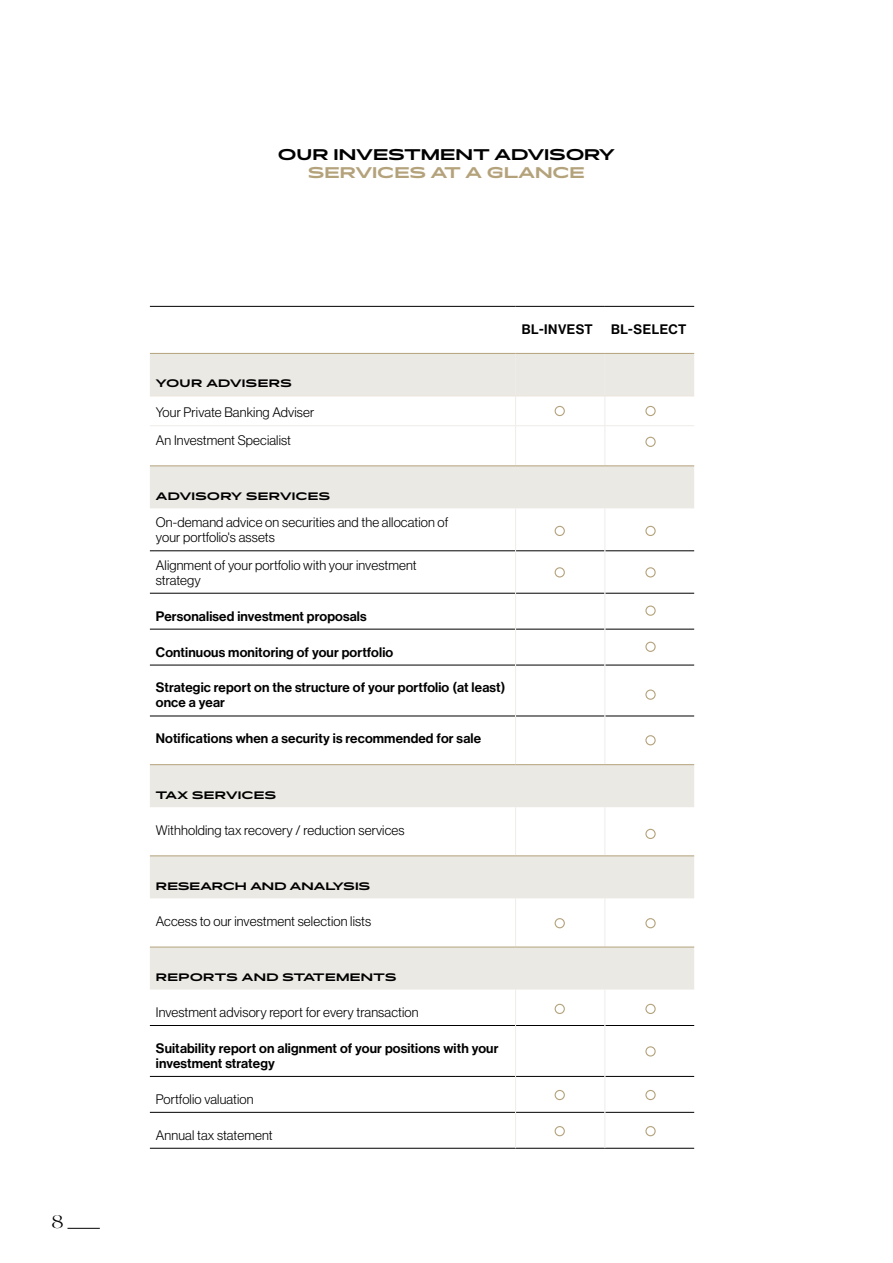
<style>
.page{position:relative;width:893px;height:1263px;background:#fff}
.page>*{position:absolute;margin:0;border:0;box-sizing:border-box;transform-origin:0 0}
.t1{font:300 18px "Cosi Times";color:#000}
.N1{font:700 15px/18px "Pano";letter-spacing:.01em;color:#000;text-align:center}
.txtcourantok{font:13.5px/15px "N Haas Grotesk DS Pro 45 Lt";letter-spacing:.01em;color:#000}
.txtcourantok-2{font:13.5px/15px "N Haas Grotesk DS Pro 65 Md";letter-spacing:.01em;color:#000}
.txtcourantok-3{font:13.5px "N Haas Grotesk DS Pro 65 Md";letter-spacing:.04em;color:#000}
.N2_droit{font:700 10.5px "Pano";letter-spacing:.035em;color:#000}
.N2_droit-2{font:700 10.5px "Pano";letter-spacing:.01em;color:#000}
.s1{color:#b4a27b}
</style>
<div class="page">
<svg style="left:150px;top:354px;width:544px;height:635px"></svg>
<hr style="left:150px;top:306px;width:366px;height:1px;background:#000">
<hr style="left:516px;top:306px;width:89px;height:1px;background:#000">
<hr style="left:605px;top:306px;width:89px;height:1px;background:#000">
<hr style="left:150px;top:550px;width:365px;height:1px;background:#000">
<hr style="left:516px;top:550px;width:88px;height:1px;background:#000">
<hr style="left:605px;top:550px;width:89px;height:1px;background:#000">
<hr style="left:150px;top:665px;width:365px;height:1px;background:#000">
<hr style="left:516px;top:665px;width:88px;height:1px;background:#000">
<hr style="left:605px;top:665px;width:89px;height:1px;background:#000">
<hr style="left:150px;top:716px;width:365px;height:1px;background:#000">
<hr style="left:516px;top:716px;width:88px;height:1px;background:#000">
<hr style="left:605px;top:716px;width:89px;height:1px;background:#000">
<hr style="left:150px;top:1025px;width:365px;height:1px;background:#000">
<hr style="left:516px;top:1025px;width:88px;height:1px;background:#000">
<hr style="left:605px;top:1025px;width:89px;height:1px;background:#000">
<hr style="left:150px;top:1076px;width:365px;height:1px;background:#000">
<hr style="left:516px;top:1076px;width:88px;height:1px;background:#000">
<hr style="left:605px;top:1076px;width:89px;height:1px;background:#000">
<hr style="left:150px;top:1112px;width:365px;height:1px;background:#000">
<hr style="left:516px;top:1112px;width:88px;height:1px;background:#000">
<hr style="left:605px;top:1112px;width:89px;height:1px;background:#000">
<hr style="left:150px;top:1148px;width:366px;height:1px;background:#000">
<hr style="left:516px;top:1148px;width:89px;height:1px;background:#000">
<hr style="left:605px;top:1148px;width:89px;height:1px;background:#000">
<hr style="left:150px;top:593px;width:365px;height:1px;background:#000">
<hr style="left:516px;top:593px;width:88px;height:1px;background:#000">
<hr style="left:605px;top:593px;width:89px;height:1px;background:#000">
<hr style="left:150px;top:629px;width:365px;height:1px;background:#000">
<hr style="left:516px;top:629px;width:88px;height:1px;background:#000">
<hr style="left:605px;top:629px;width:89px;height:1px;background:#000">
<hr style="left:150px;top:425px;width:366px;height:1px;background:#efece9">
<hr style="left:516px;top:425px;width:89px;height:1px;background:#efece9">
<hr style="left:605px;top:425px;width:89px;height:1px;background:#efece9">
<hr style="left:515px;top:354px;width:1px;height:42px;background:#efece9">
<hr style="left:604px;top:354px;width:1px;height:42px;background:#efece9">
<svg style="left:515px;top:397px;width:1px;height:28px"></svg>
<svg style="left:604px;top:397px;width:1px;height:28px"></svg>
<hr style="left:515px;top:426px;width:1px;height:39px;background:#efece9">
<hr style="left:604px;top:426px;width:1px;height:39px;background:#efece9">
<hr style="left:515px;top:508px;width:1px;height:43px;background:#efece9">
<hr style="left:604px;top:508px;width:1px;height:43px;background:#efece9">
<hr style="left:515px;top:551px;width:1px;height:42px;background:#efece9">
<hr style="left:604px;top:551px;width:1px;height:42px;background:#efece9">
<hr style="left:515px;top:593px;width:1px;height:36px;background:#efece9">
<hr style="left:604px;top:593px;width:1px;height:36px;background:#efece9">
<hr style="left:515px;top:629px;width:1px;height:36px;background:#efece9">
<hr style="left:604px;top:629px;width:1px;height:36px;background:#efece9">
<hr style="left:515px;top:665px;width:1px;height:51px;background:#efece9">
<hr style="left:604px;top:665px;width:1px;height:51px;background:#efece9">
<hr style="left:515px;top:716px;width:1px;height:48px;background:#efece9">
<hr style="left:604px;top:716px;width:1px;height:48px;background:#efece9">
<hr style="left:515px;top:807px;width:1px;height:48px;background:#efece9">
<hr style="left:604px;top:807px;width:1px;height:48px;background:#efece9">
<hr style="left:515px;top:989px;width:1px;height:36px;background:#efece9">
<hr style="left:604px;top:989px;width:1px;height:36px;background:#efece9">
<hr style="left:515px;top:1025px;width:1px;height:51px;background:#efece9">
<hr style="left:604px;top:1025px;width:1px;height:51px;background:#efece9">
<hr style="left:515px;top:1076px;width:1px;height:36px;background:#efece9">
<hr style="left:604px;top:1076px;width:1px;height:36px;background:#efece9">
<hr style="left:515px;top:1112px;width:1px;height:36px;background:#efece9">
<hr style="left:604px;top:1112px;width:1px;height:36px;background:#efece9">
<hr style="left:515px;top:898px;width:1px;height:49px;background:#efece9">
<hr style="left:604px;top:898px;width:1px;height:49px;background:#efece9">
<hr style="left:150px;top:353px;width:366px;height:1px;background:#b4a27b">
<hr style="left:516px;top:353px;width:89px;height:1px;background:#b4a27b">
<hr style="left:605px;top:353px;width:89px;height:1px;background:#b4a27b">
<hr style="left:150px;top:396px;width:366px;height:1px;background:#ece6da">
<hr style="left:516px;top:396px;width:89px;height:1px;background:#ece6da">
<hr style="left:605px;top:396px;width:89px;height:1px;background:#ece6da">
<hr style="left:150px;top:465px;width:366px;height:1px;background:#b4a27b">
<hr style="left:516px;top:465px;width:89px;height:1px;background:#b4a27b">
<hr style="left:605px;top:465px;width:89px;height:1px;background:#b4a27b">
<hr style="left:150px;top:764px;width:366px;height:1px;background:#b4a27b">
<hr style="left:516px;top:764px;width:89px;height:1px;background:#b4a27b">
<hr style="left:605px;top:764px;width:89px;height:1px;background:#b4a27b">
<hr style="left:150px;top:855px;width:366px;height:1px;background:#b4a27b">
<hr style="left:516px;top:855px;width:89px;height:1px;background:#b4a27b">
<hr style="left:605px;top:855px;width:89px;height:1px;background:#b4a27b">
<hr style="left:150px;top:947px;width:366px;height:1px;background:#b4a27b">
<hr style="left:516px;top:947px;width:89px;height:1px;background:#b4a27b">
<hr style="left:605px;top:947px;width:89px;height:1px;background:#b4a27b">
<div style="left:555px;top:406px;width:10px;height:10px;border:1px solid #b4a27b;border-radius:50%"></div>
<div style="left:645px;top:406px;width:11px;height:10px;border:1px solid #b4a27b;border-radius:50%"></div>
<div style="left:645px;top:437px;width:11px;height:10px;border:1px solid #b4a27b;border-radius:50%"></div>
<div style="left:555px;top:526px;width:10px;height:10px;border:1px solid #b4a27b;border-radius:50%"></div>
<div style="left:555px;top:567px;width:10px;height:10px;border:1px solid #b4a27b;border-radius:50%"></div>
<div style="left:645px;top:526px;width:11px;height:10px;border:1px solid #b4a27b;border-radius:50%"></div>
<div style="left:645px;top:567px;width:11px;height:10px;border:1px solid #b4a27b;border-radius:50%"></div>
<div style="left:645px;top:605px;width:11px;height:11px;border:1px solid #b4a27b;border-radius:50%"></div>
<div style="left:645px;top:642px;width:11px;height:10px;border:1px solid #b4a27b;border-radius:50%"></div>
<div style="left:645px;top:689px;width:11px;height:11px;border:1px solid #b4a27b;border-radius:50%"></div>
<div style="left:645px;top:735px;width:11px;height:10px;border:1px solid #b4a27b;border-radius:50%"></div>
<div style="left:645px;top:829px;width:11px;height:10px;border:1px solid #b4a27b;border-radius:50%"></div>
<div style="left:645px;top:918px;width:11px;height:10px;border:1px solid #b4a27b;border-radius:50%"></div>
<div style="left:645px;top:1004px;width:11px;height:10px;border:1px solid #b4a27b;border-radius:50%"></div>
<div style="left:645px;top:1046px;width:11px;height:10px;border:1px solid #b4a27b;border-radius:50%"></div>
<div style="left:645px;top:1090px;width:11px;height:10px;border:1px solid #b4a27b;border-radius:50%"></div>
<div style="left:645px;top:1126px;width:11px;height:10px;border:1px solid #b4a27b;border-radius:50%"></div>
<div style="left:555px;top:1090px;width:10px;height:10px;border:1px solid #b4a27b;border-radius:50%"></div>
<div style="left:555px;top:1126px;width:10px;height:10px;border:1px solid #b4a27b;border-radius:50%"></div>
<div style="left:555px;top:1004px;width:10px;height:10px;border:1px solid #b4a27b;border-radius:50%"></div>
<div style="left:555px;top:918px;width:10px;height:10px;border:1px solid #b4a27b;border-radius:50%"></div>
<hr style="left:68px;top:1228px;width:32px;height:1px;background:#000">
<p class="t1" style="left:51px;top:1212px;width:14px">8</p>
<p class="N1" style="left:278px;top:146px;width:338px">OUR INVESTMENT ADVISORY<br><span class="s1">SERVICES AT A GLANCE</span></p>
<p class="txtcourantok-3" style="left:522px;top:321px;width:73px">BL-INVEST</p>
<p class="txtcourantok-3" style="left:611px;top:321px;width:77px">BL-SELECT</p>
<p class="N2_droit" style="left:156px;top:377px;width:137px">YOUR ADVISERS</p>
<p class="txtcourantok" style="left:156px;top:405px;width:160px">Your Private Banking Adviser</p>
<p class="txtcourantok" style="left:156px;top:432px;width:137px">An Investment Specialist</p>
<p class="N2_droit" style="left:156px;top:489px;width:176px">ADVISORY SERVICES</p>
<p class="txtcourantok" style="left:156px;top:515px;width:294px">On-demand advice on securities and the allocation of your portfolio's assets</p>
<p class="txtcourantok" style="left:156px;top:557px;width:262px">Alignment of your portfolio with your investment</p>
<p class="txtcourantok" style="left:156px;top:572px;width:46px">strategy</p>
<p class="txtcourantok-2" style="left:156px;top:609px;width:212px">Personalised investment proposals</p>
<p class="txtcourantok-2" style="left:156px;top:644px;width:239px">Continuous monitoring of your portfolio</p>
<p class="txtcourantok-2" style="left:156px;top:680px;width:351px">Strategic report on the structure of your portfolio (at least) once a year</p>
<p class="txtcourantok-2" style="left:156px;top:731px;width:327px">Notifications when a security is recommended for sale</p>
<p class="N2_droit" style="left:156px;top:788px;width:122px">TAX SERVICES</p>
<p class="txtcourantok" style="left:156px;top:822px;width:250px">Withholding tax recovery / reduction services</p>
<p class="N2_droit-2" style="left:156px;top:879px;width:216px">RESEARCH AND ANALYSIS</p>
<p class="txtcourantok" style="left:156px;top:913px;width:217px">Access to our investment selection lists</p>
<p class="N2_droit" style="left:156px;top:970px;width:242px">REPORTS AND STATEMENTS</p>
<p class="txtcourantok" style="left:156px;top:1005px;width:264px">Investment advisory report for every transaction</p>
<p class="txtcourantok-2" style="left:156px;top:1041px;width:344px">Suitability report on alignment of your positions with your investment strategy</p>
<p class="txtcourantok" style="left:156px;top:1091px;width:99px">Portfolio valuation</p>
<p class="txtcourantok" style="left:156px;top:1127px;width:118px">Annual tax statement</p>
</div>
